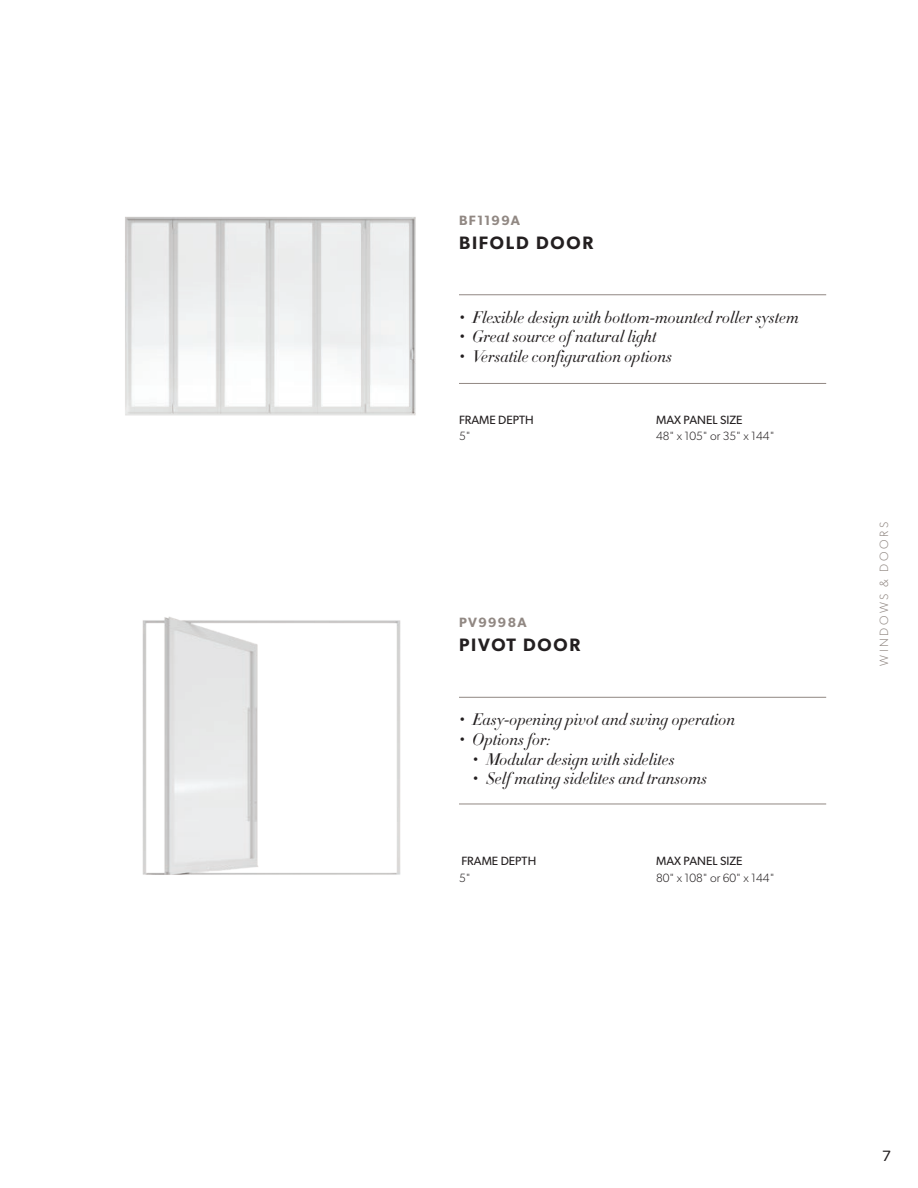
<style>
.page{position:relative;width:918px;height:1188px;background:#fff}
.page>*{position:absolute;margin:0;border:0;box-sizing:border-box;transform-origin:0 0}
.t1{font:600 18px "Gibson";letter-spacing:.1em;color:#231f20}
.t2{font:16.5px "Didot HTF L16 Light Ital";color:#231f20}
.t3{font:15px "Gibson";color:#231f20}
.t4{font:600 13.5px "Gibson";letter-spacing:.095em;color:#918883}
.t5{font:300 12px/16.5px "Gibson";color:#231f20}
.t6{font:12px/16.5px "Gibson";color:#231f20}
.t7{font:300 12px "Gibson";letter-spacing:.215em;color:#918883}
.s1{font-weight:300}
.s2{font-weight:400}
</style>
<div class="page">
<img style="left:125px;top:217px;width:291px;height:199px">
<img style="left:142px;top:616px;width:330px;height:259px">
<hr style="left:459px;top:383px;width:367px;height:1px;background:#918883">
<hr style="left:459px;top:804px;width:367px;height:1px;background:#918883">
<hr style="left:459px;top:295px;width:367px;height:1px;background:#918883">
<hr style="left:459px;top:697px;width:367px;height:1px;background:#918883">
<p class="t4" style="left:459px;top:212px;width:63px">BF1199A</p>
<p class="t1" style="left:459px;top:232px;width:136px">BIFOLD DOOR</p>
<p class="t2" style="left:459px;top:306px;width:341px">• Flexible design with bottom-mounted roller system</p>
<p class="t2" style="left:459px;top:326px;width:199px">• Great source of natural light</p>
<p class="t2" style="left:459px;top:346px;width:215px">• Versatile configuration options</p>
<p class="t6" style="left:459px;top:411px;width:76px">FRAME DEPTH<br><span class="s1">5"</span></p>
<p class="t5" style="left:656px;top:411px;width:120px"><span class="s2">MAX PANEL SIZE<br></span>48" x 105" or 35" x 144"</p>
<p class="t4" style="left:459px;top:614px;width:69px">PV9998A</p>
<p class="t1" style="left:459px;top:634px;width:123px">PIVOT DOOR</p>
<p class="t2" style="left:459px;top:709px;width:278px">• Easy-opening pivot and swing operation</p>
<p class="t2" style="left:459px;top:729px;width:93px">• Options for:</p>
<p class="t2" style="left:472px;top:748px;width:204px">• Modular design with sidelites</p>
<p class="t2" style="left:472px;top:768px;width:236px">• Self mating sidelites and transoms</p>
<p class="t6" style="left:459px;top:853px;width:79px">FRAME DEPTH<br><span class="s1">5"</span></p>
<p class="t5" style="left:656px;top:853px;width:120px"><span class="s2">MAX PANEL SIZE<br></span>80" x 108" or 60" x 144"</p>
<p class="t7" style="left:877px;top:666px;width:145px;rotate:-90deg">WINDOWS &amp; DOORS</p>
<p class="t3" style="left:882px;top:1147px;width:10px">7</p>
</div>
